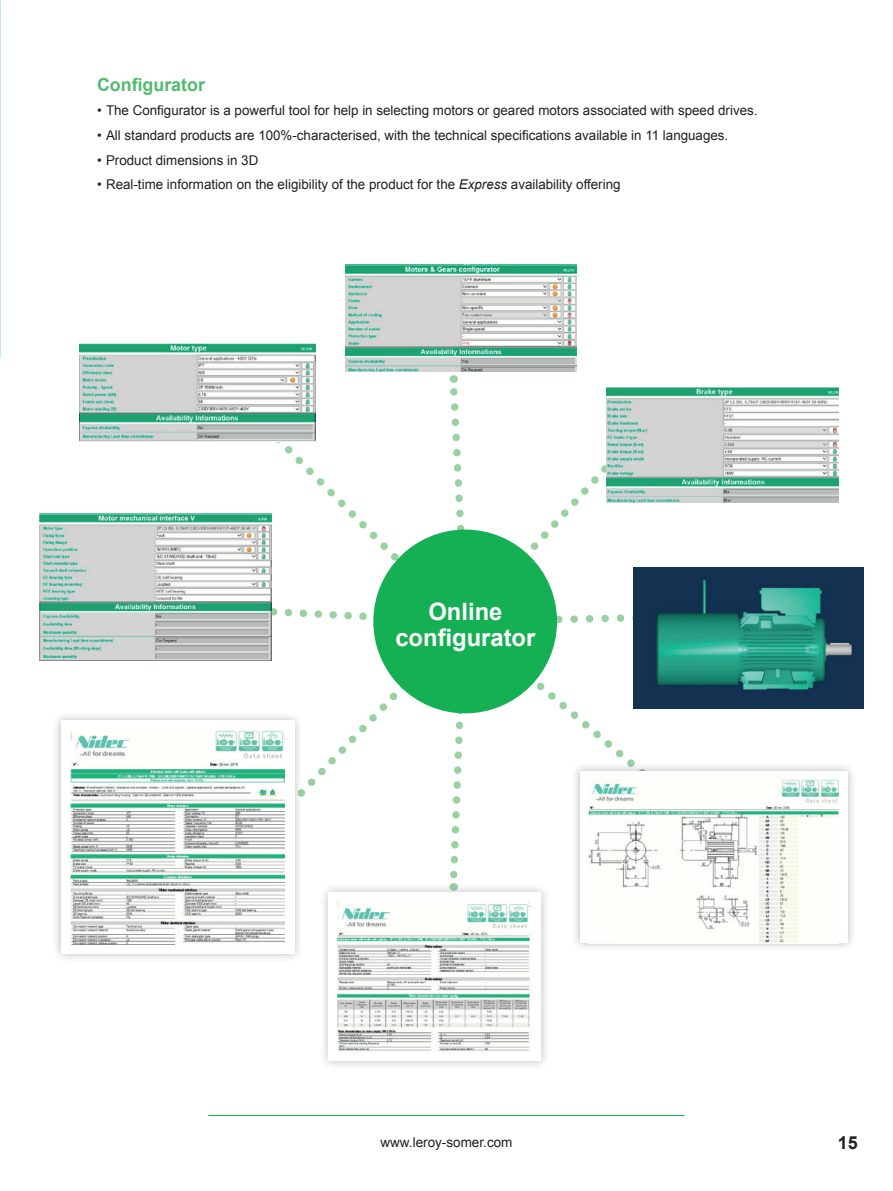
<style>
.page{position:relative;width:893px;height:1191px;background:#fff}
.page>*{position:absolute;margin:0;border:0;box-sizing:border-box;transform-origin:0 0}
.t1{font:700 24px/25.8px "Arial";color:#fff;text-align:center}
.t2{font:700 18px "Arial";color:#52bb6f}
.t3{font:700 18px "Arial";color:#231f20}
.t4{font:13.5px "Arial";color:#231f20}
.s1{font-style:italic}
</style>
<div class="page">
<hr style="left:208px;top:1115px;width:477px;height:1px;background:#15b053">
<svg style="left:251px;top:375px;width:415px;height:504px"></svg>
<div style="left:52px;top:712px;width:252px;height:251px;background:#231f20;opacity:.3"></div>
<div style="left:61px;top:720px;width:234px;height:234px;background:#fff"></div>
<img style="left:71px;top:730px;width:214px;height:214px">
<div style="left:318px;top:881px;width:233px;height:189px;background:#231f20;opacity:.3"></div>
<div style="left:328px;top:892px;width:213px;height:168px;background:#fff"></div>
<img style="left:338px;top:900px;width:193px;height:151px">
<div style="left:571px;top:762px;width:286px;height:190px;background:#231f20;opacity:.3"></div>
<div style="left:580px;top:771px;width:268px;height:172px;background:#fff"></div>
<img style="left:589px;top:779px;width:250px;height:164px">
<img style="left:345px;top:265px;width:231px;height:106px">
<img style="left:606px;top:387px;width:233px;height:116px">
<img style="left:79px;top:344px;width:236px;height:97px">
<img style="left:39px;top:513px;width:233px;height:147px">
<div style="left:373px;top:529px;width:184px;height:184px;background:#15b053;border-radius:50%"></div>
<img style="left:633px;top:568px;width:231px;height:140px">
<h2 class="t2" style="left:97px;top:72px;width:109px">Configurator</h2>
<p class="t4" style="left:97px;top:102px;width:662px">• The Configurator is a powerful tool for help in selecting motors or geared motors associated with speed drives.</p>
<p class="t4" style="left:97px;top:126px;width:633px">• All standard products are 100%-characterised, with the technical specifications available in 11 languages.</p>
<p class="t4" style="left:97px;top:151px;width:163px">• Product dimensions in 3D</p>
<p class="t4" style="left:97px;top:176px;width:525px">• Real-time information on the eligibility of the product for the <span class="s1">Express</span> availability offering</p>
<h1 class="t1" style="left:395px;top:600px;width:141px">Online configurator</h1>
<p class="t4" style="left:380px;top:1133px;width:134px">www.leroy-somer.com</p>
<h2 class="t3" style="left:838px;top:1130px;width:22px">15</h2>
</div>
